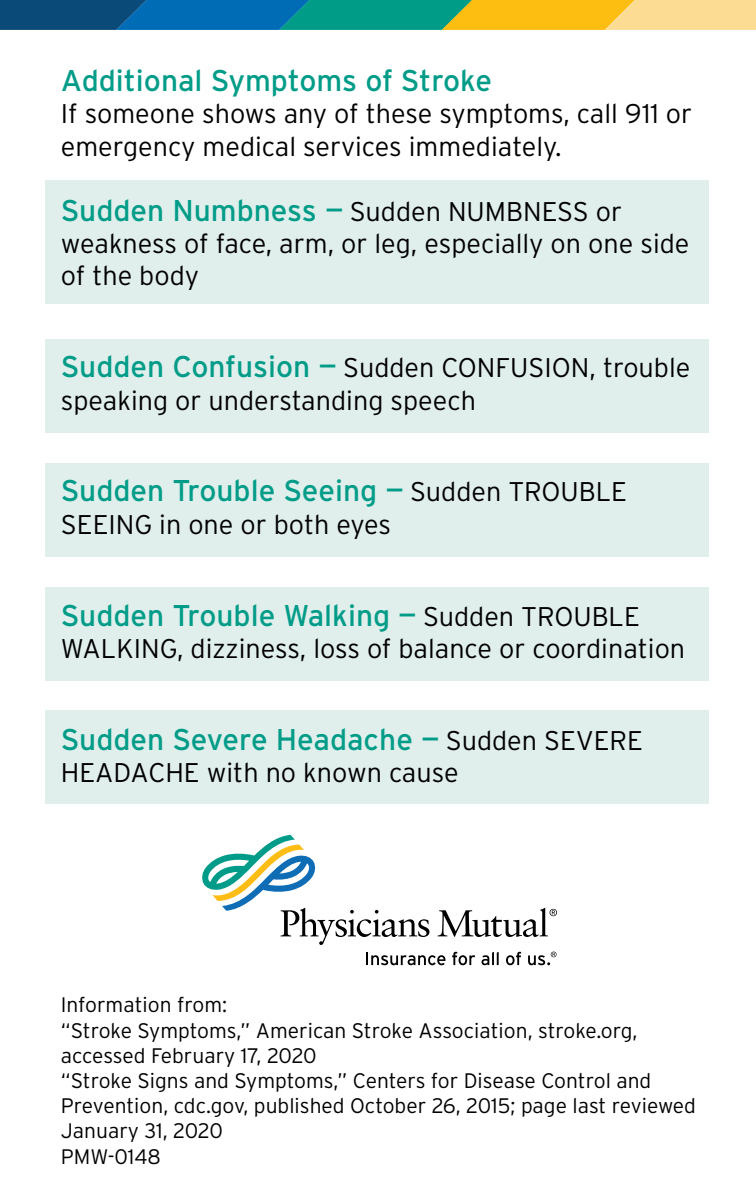
<style>
.page{position:relative;width:756px;height:1188px;background:#fff}
.page>*{position:absolute;margin:0;border:0;box-sizing:border-box;transform-origin:0 0}
.t1{font:30px "Interstate";color:#009c88}
.t2{font:300 27px/32.4px "Interstate";color:#000}
.t3{font:300 21px/25.2px "Interstate";color:#000}
.s1{font-weight:400;font-size:30px;color:#009c88}
.s2{font-weight:300;font-size:27px;color:#000}
</style>
<div class="page">
<div style="left:45px;top:180px;width:663px;height:123px;background:#e0efec"></div>
<div style="left:45px;top:340px;width:663px;height:93px;background:#e0efec"></div>
<div style="left:45px;top:463px;width:663px;height:94px;background:#e0efec"></div>
<div style="left:45px;top:587px;width:663px;height:93px;background:#e0efec"></div>
<div style="left:45px;top:711px;width:663px;height:93px;background:#e0efec"></div>
<svg style="left:202px;top:835px;width:227px;height:110px"></svg>
<svg style="left:438px;top:908px;width:119px;height:29px"></svg>
<svg style="left:366px;top:952px;width:80px;height:13px"></svg>
<svg style="left:452px;top:952px;width:23px;height:13px"></svg>
<svg style="left:482px;top:952px;width:17px;height:13px"></svg>
<svg style="left:506px;top:955px;width:9px;height:10px"></svg>
<svg style="left:508px;top:952px;width:13px;height:13px"></svg>
<svg style="left:528px;top:952px;width:29px;height:13px"></svg>
<svg style="left:0;top:0;width:756px;height:30px"></svg>
<p class="t1" style="left:61px;top:62px;width:433px">Additional Symptoms of Stroke</p>
<p class="t2" style="left:61px;top:97px;width:633px">If someone shows any of these symptoms, call 911 or emergency medical services immediately.</p>
<p class="t2" style="left:61px;top:195px;width:630px"><span class="s1">Sudden Numbness —</span> Sudden NUMBNESS or weakness of face, arm, or leg, especially on one side of the body</p>
<p class="t2" style="left:61px;top:351px;width:631px"><span class="s1">Sudden Confusion —</span> Sudden CONFUSION, trouble speaking or understanding speech</p>
<p class="t1" style="left:61px;top:473px;width:568px">Sudden Trouble Seeing — <span class="s2">Sudden TROUBLE</span></p>
<p class="t2" style="left:61px;top:508px;width:332px">SEEING in one or both eyes</p>
<p class="t1" style="left:61px;top:597px;width:581px">Sudden Trouble Walking — <span class="s2">Sudden TROUBLE</span></p>
<p class="t2" style="left:61px;top:632px;width:626px">WALKING, dizziness, loss of balance or coordination</p>
<p class="t1" style="left:61px;top:721px;width:584px">Sudden Severe Headache — <span class="s2">Sudden SEVERE</span></p>
<p class="t2" style="left:61px;top:756px;width:399px">HEADACHE with no known cause</p>
<p class="t3" style="left:61px;top:992px;width:637px">Information from:<br>“Stroke Symptoms,” American Stroke Association, stroke.org, accessed February 17, 2020<br>“Stroke Signs and Symptoms,” Centers for Disease Control and Prevention, cdc.gov, published October 26, 2015; page last reviewed January 31, 2020<br>PMW-0148</p>
</div>
